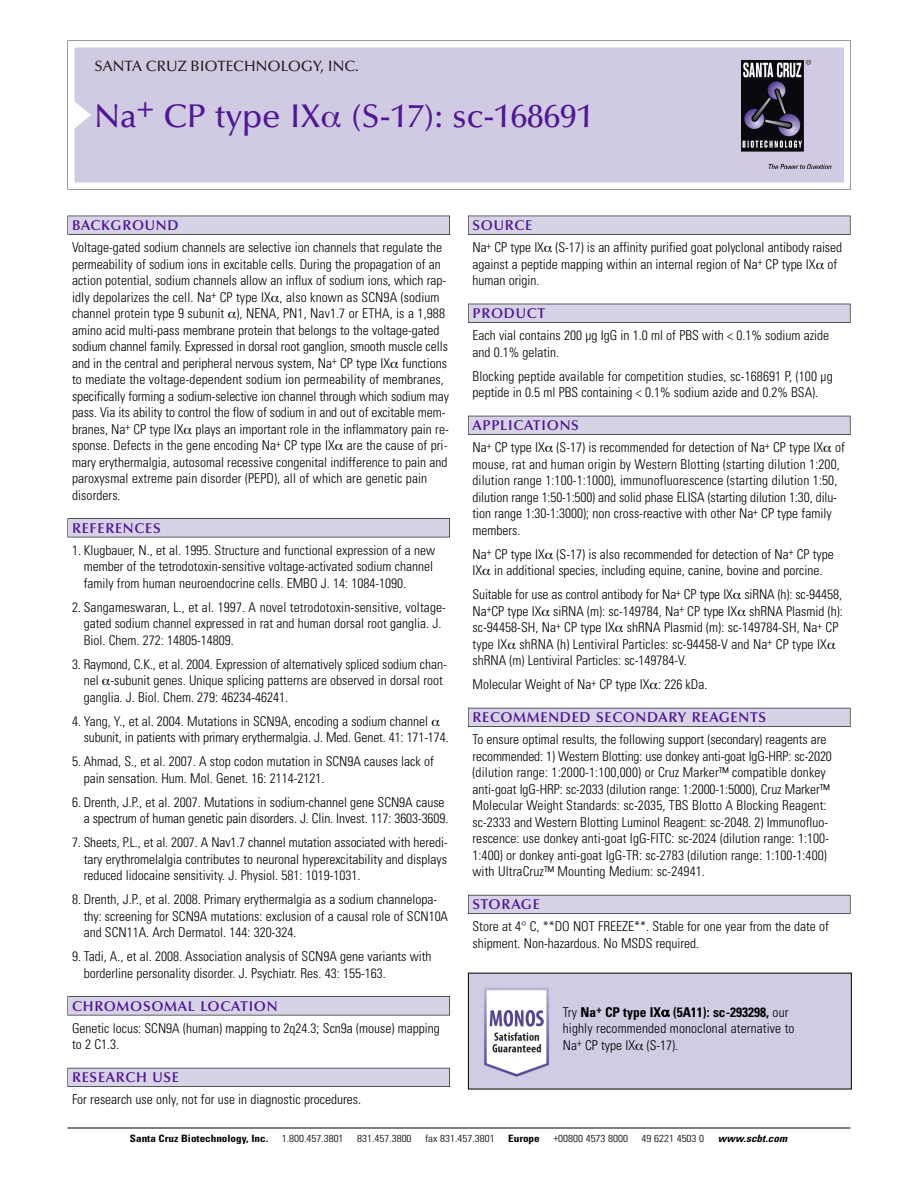
<style>
.page{position:relative;width:918px;height:1188px;background:#fff}
.page>*{position:absolute;margin:0;border:0;box-sizing:border-box;transform-origin:0 0}
.t1{font:500 33px "Optima";color:#511695}
.t2{font:500 15px "Optima";color:#231f20}
.t3{font:600 14.25px "Optima";letter-spacing:.05em;color:#511695}
.t4{font:300 condensed 13.5px/16.5px "Univers";color:#000}
.t5{font:300 condensed 10.2px "Univers";color:#000;scale:1.1 1}
.t6{font:700 condensed 10.2px "Univers";color:#000;scale:1.1 1}
.t7{font:italic 700 condensed 10.2px "Univers";letter-spacing:.005em;color:#000;scale:1.1 1}
.s1{font-weight:700}
</style>
<div class="page">
<svg style="left:68px;top:40px;width:783px;height:149px"></svg>
<div style="left:74px;top:47px;width:770px;height:135px;background:#d1cae3"></div>
<img style="left:741px;top:60px;width:90px;height:108px">
<div style="left:68px;top:216px;width:382px;height:19px;background:#525155"></div>
<div style="left:68px;top:216px;width:381px;height:18px;background:#d7d3e7"></div>
<div style="left:68px;top:518px;width:382px;height:19px;background:#525155"></div>
<div style="left:68px;top:519px;width:381px;height:18px;background:#d7d3e7"></div>
<div style="left:68px;top:996px;width:382px;height:19px;background:#545357"></div>
<div style="left:68px;top:997px;width:381px;height:18px;background:#d7d3e7"></div>
<div style="left:68px;top:1068px;width:382px;height:19px;background:#54535a"></div>
<div style="left:68px;top:1068px;width:381px;height:18px;background:#d7d3e7"></div>
<div style="left:468px;top:216px;width:382px;height:19px;background:#525155"></div>
<div style="left:468px;top:216px;width:382px;height:18px;background:#d7d3e7"></div>
<div style="left:468px;top:304px;width:382px;height:19px;background:#515055"></div>
<div style="left:468px;top:304px;width:382px;height:18px;background:#d7d3e7"></div>
<div style="left:468px;top:416px;width:382px;height:19px;background:#525158"></div>
<div style="left:468px;top:416px;width:382px;height:18px;background:#d7d3e7"></div>
<div style="left:468px;top:708px;width:382px;height:19px;background:#54535a"></div>
<div style="left:468px;top:708px;width:382px;height:18px;background:#d7d3e7"></div>
<div style="left:468px;top:895px;width:382px;height:19px;background:#5b5a62"></div>
<div style="left:468px;top:895px;width:382px;height:18px;background:#d7d3e7"></div>
<hr style="left:68px;top:1128px;width:782px;height:1px;background:#000">
<img style="left:470px;top:975px;width:380px;height:112px">
<svg style="left:322px;top:112px;width:19px;height:16px"></svg>
<svg style="left:662px;top:1010px;width:7px;height:7px"></svg>
<svg style="left:636px;top:1043px;width:7px;height:7px"></svg>
<p class="t2" style="left:94px;top:61px;width:266px">SANTA CRUZ BIOTECHNOLOGY, INC.</p>
<h1 class="t1" style="left:94px;top:103px;width:500px">Na<sup>+</sup> CP type IX (S-17): sc-168691</h1>
<p class="t3" style="left:72px;top:219px;width:108px">BACKGROUND</p>
<p class="t4" style="left:72px;top:240px;width:378px">Voltage-gated sodium channels are selective ion channels that regulate the permeability of sodium ions in excitable cells. During the propagation of an action potential, sodium channels allow an influx of sodium ions, which rap&shy;idly depolarizes the cell. Na<sup>+</sup> CP type IX , also known as SCN9A (sodium channel protein type 9 subunit ), NENA, PN1, Nav1.7 or ETHA, is a 1,988 amino acid multi-pass membrane protein that belongs to the voltage-gated sodium channel family. Expressed in dorsal root ganglion, smooth muscle cells and in the central and peripheral nervous system, Na<sup>+</sup> CP type IX functions to mediate the voltage-dependent sodium ion permeability of membranes, specifically forming a sodium-selective ion channel through which sodium may pass. Via its ability to control the flow of sodium in and out of excitable mem&shy;branes, Na<sup>+</sup> CP type IX plays an important role in the inflammatory pain re&shy;sponse. Defects in the gene encoding Na<sup>+</sup> CP type IX are the cause of pri&shy;mary erythermalgia, autosomal recessive congenital indifference to pain and paroxysmal extreme pain disorder (PEPD), all of which are genetic pain disorders.</p>
<p class="t3" style="left:72px;top:522px;width:90px">REFERENCES</p>
<p class="t4" style="left:84px;top:543px;width:353px;text-indent:-12px">1. Klugbauer, N., et al. 1995. Structure and functional expression of a new member of the tetrodotoxin-sensitive voltage-activated sodium channel family from human neuroendocrine cells. EMBO J. 14: 1084-1090.</p>
<p class="t4" style="left:84px;top:600px;width:364px;text-indent:-12px">2. Sangameswaran, L., et al. 1997. A novel tetrodotoxin-sensitive, voltage&shy;gated sodium channel expressed in rat and human dorsal root ganglia. J.<br>Biol. Chem. 272: 14805-14809.</p>
<p class="t4" style="left:84px;top:657px;width:365px;text-indent:-12px">3. Raymond, C.K., et al. 2004. Expression of alternatively spliced sodium chan&shy;nel -subunit genes. Unique splicing patterns are observed in dorsal root ganglia. J. Biol. Chem. 279: 46234-46241.</p>
<p class="t4" style="left:84px;top:714px;width:367px;text-indent:-12px">4. Yang, Y., et al. 2004. Mutations in SCN9A, encoding a sodium channel subunit, in patients with primary erythermalgia. J. Med. Genet. 41: 171-174.</p>
<p class="t4" style="left:84px;top:754px;width:352px;text-indent:-12px">5. Ahmad, S., et al. 2007. A stop codon mutation in SCN9A causes lack of pain sensation. Hum. Mol. Genet. 16: 2114-2121.</p>
<p class="t4" style="left:72px;top:795px;width:378px;text-align:right">6. Drenth, J.P., et al. 2007. Mutations in sodium-channel gene SCN9A cause a spectrum of human genetic pain disorders. J. Clin. Invest. 117: 3603-3609.</p>
<p class="t4" style="left:84px;top:835px;width:366px;text-align:justify;text-indent:-12px">7. Sheets, P.L., et al. 2007. A Nav1.7 channel mutation associated with heredi&shy;tary erythromelalgia contributes to neuronal hyperexcitability and displays reduced lidocaine sensitivity. J. Physiol. 581: 1019-1031.</p>
<p class="t4" style="left:84px;top:892px;width:366px;text-indent:-12px">8. Drenth, J.P., et al. 2008. Primary erythermalgia as a sodium channelopa&shy;thy: screening for SCN9A mutations: exclusion of a causal role of SCN10A and SCN11A. Arch Dermatol. 144: 320-324.</p>
<p class="t4" style="left:84px;top:949px;width:349px;text-indent:-12px">9. Tadi, A., et al. 2008. Association analysis of SCN9A gene variants with borderline personality disorder. J. Psychiatr. Res. 43: 155-163.</p>
<p class="t3" style="left:72px;top:1000px;width:207px">CHROMOSOMAL LOCATION</p>
<p class="t4" style="left:72px;top:1021px;width:369px">Genetic locus: SCN9A (human) mapping to 2q24.3; Scn9a (mouse) mapping to 2 C1.3.</p>
<p class="t3" style="left:72px;top:1072px;width:109px">RESEARCH USE</p>
<p class="t4" style="left:72px;top:1092px;width:290px">For research use only, not for use in diagnostic procedures.</p>
<p class="t3" style="left:473px;top:219px;width:61px">SOURCE</p>
<p class="t4" style="left:473px;top:240px;width:371px">Na<sup>+</sup> CP type IX (S-17) is an affinity purified goat polyclonal antibody raised against a peptide mapping within an internal region of Na<sup>+</sup> CP type IX of human origin.</p>
<p class="t3" style="left:473px;top:308px;width:74px">PRODUCT</p>
<p class="t4" style="left:473px;top:328px;width:358px">Each vial contains 200 µg IgG in 1.0 ml of PBS with &lt; 0.1% sodium azide and 0.1% gelatin.</p>
<p class="t4" style="left:473px;top:369px;width:362px">Blocking peptide available for competition studies, sc-168691 P, (100 µg peptide in 0.5 ml PBS containing &lt; 0.1% sodium azide and 0.2% BSA).</p>
<p class="t3" style="left:473px;top:420px;width:108px">APPLICATIONS</p>
<p class="t4" style="left:473px;top:440px;width:374px">Na<sup>+</sup> CP type IX (S-17) is recommended for detection of Na<sup>+</sup> CP type IX of mouse, rat and human origin by Western Blotting (starting dilution 1:200, dilution range 1:100-1:1000), immunofluorescence (starting dilution 1:50, dilution range 1:50-1:500) and solid phase ELISA (starting dilution 1:30, dilu&shy;tion range 1:30-1:3000); non cross-reactive with other Na<sup>+</sup> CP type family members.</p>
<p class="t4" style="left:473px;top:547px;width:363px">Na<sup>+</sup> CP type IX (S-17) is also recommended for detection of Na<sup>+</sup> CP type<br>IX in additional species, including equine, canine, bovine and porcine.</p>
<p class="t4" style="left:473px;top:587px;width:372px">Suitable for use as control antibody for Na<sup>+</sup> CP type IX siRNA (h): sc-94458, Na<sup>+</sup>CP type IX siRNA (m): sc-149784, Na<sup>+</sup> CP type IX shRNA Plasmid (h): sc-94458-SH, Na<sup>+</sup> CP type IX shRNA Plasmid (m): sc-149784-SH, Na<sup>+</sup> CP type IX shRNA (h) Lentiviral Particles: sc-94458-V and Na<sup>+</sup> CP type IX shRNA (m) Lentiviral Particles: sc-149784-V.</p>
<p class="t4" style="left:473px;top:677px;width:236px">Molecular Weight of Na<sup>+</sup> CP type IX : 226 kDa.</p>
<p class="t3" style="left:473px;top:712px;width:295px">RECOMMENDED SECONDARY REAGENTS</p>
<p class="t4" style="left:473px;top:732px;width:361px">To ensure optimal results, the following support (secondary) reagents are recommended: 1) Western Blotting: use donkey anti-goat IgG-HRP: sc-2020 (dilution range: 1:2000-1:100,000) or Cruz Marker™ compatible donkey anti-goat IgG-HRP: sc-2033 (dilution range: 1:2000-1:5000), Cruz Marker™ Molecular Weight Standards: sc-2035, TBS Blotto A Blocking Reagent: sc-2333 and Western Blotting Luminol Reagent: sc-2048. 2) Immunofluo&shy;rescence: use donkey anti-goat IgG-FITC: sc-2024 (dilution range: 1:100- 1:400) or donkey anti-goat IgG-TR: sc-2783 (dilution range: 1:100-1:400) with UltraCruz™ Mounting Medium: sc-24941.</p>
<p class="t3" style="left:473px;top:899px;width:69px">STORAGE</p>
<p class="t4" style="left:473px;top:919px;width:358px">Store at 4° C, **DO NOT FREEZE**. Stable for one year from the date of shipment. Non-hazardous. No MSDS required.</p>
<p class="t4" style="left:563px;top:1005px;width:233px">Try <span class="s1">Na</span><sup>+</sup> <span class="s1">CP type IX (5A11): sc-293298,</span> our highly recommended monoclonal aternative to<br>Na<sup>+</sup> CP type IX (S-17).</p>
<p class="t6" style="left:130px;top:1135px;width:127px">Santa Cruz Biotechnology, Inc.</p>
<p class="t5" style="left:282px;top:1135px;width:58px">1.800.457.3801</p>
<p class="t5" style="left:357px;top:1135px;width:51px">831.457.3800</p>
<p class="t5" style="left:425px;top:1135px;width:65px">fax 831.457.3801</p>
<p class="t6" style="left:508px;top:1135px;width:30px">Europe</p>
<p class="t5" style="left:553px;top:1135px;width:69px">+00800 4573 8000</p>
<p class="t5" style="left:642px;top:1135px;width:58px">49 6221 4503 0</p>
<p class="t7" style="left:718px;top:1135px;width:64px">www.scbt.com</p>
</div>
